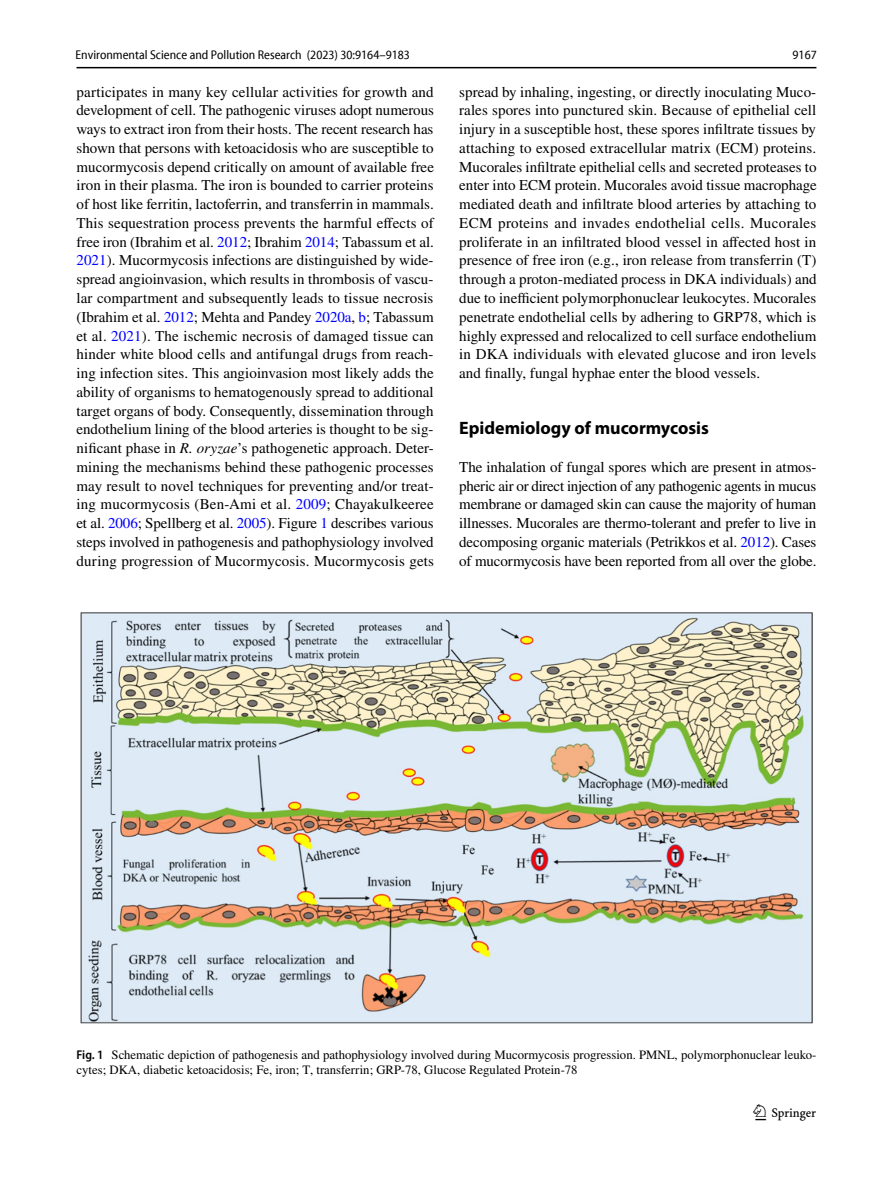
<style>
.page{position:relative;width:893px;height:1187px;background:#fff}
.page>*{position:absolute;margin:0;border:0;box-sizing:border-box;transform-origin:0 0}
.t1{font:22.5px "Springnew Regular 2";color:#000}
.t2{font:700 18px "Myriad Pro";color:#000}
.t3{font:15px/18.8px "STIX";letter-spacing:.005em;color:#000;text-align:justify}
.t4{font:12.75px/15px "STIX";color:#000}
.t5{font:semi-condensed 12.75px "Myriad Pro Unic";color:#000}
.s1{color:#00f}
.s2{font-style:italic}
.s3{font-family:"Myriad Pro";font-weight:600;font-stretch:semi-condensed}
</style>
<div class="page">
<hr style="left:77px;top:67px;width:739px;height:1px;background:#000">
<img style="left:81px;top:613px;width:731px;height:410px">
<p class="t5" style="left:76px;top:50px;width:336px">Environmental Science and Pollution Research (2023) 30:9164–9183</p>
<p class="t5" style="left:792px;top:50px;width:26px">9167</p>
<p class="t3" style="left:77px;top:83px;width:359px">participates in many key cellular activities for growth and development of cell. The pathogenic viruses adopt numerous ways to extract iron from their hosts. The recent research has shown that persons with ketoacidosis who are susceptible to mucormycosis depend critically on amount of available free iron in their plasma. The iron is bounded to carrier proteins of host like ferritin, lactoferrin, and transferrin in mammals.<br>This sequestration process prevents the harmful effects of free iron (Ibrahim et al. <span class="s1">2012</span>; Ibrahim <span class="s1">2014</span>; Tabassum et al.<br><span class="s1">2021</span>). Mucormycosis infections are distinguished by wide&shy;spread angioinvasion, which results in thrombosis of vascu&shy;lar compartment and subsequently leads to tissue necrosis (Ibrahim et al. <span class="s1">2012</span>; Mehta and Pandey <span class="s1">2020a</span>, <span class="s1">b</span>; Tabassum et al. <span class="s1">2021</span>). The ischemic necrosis of damaged tissue can hinder white blood cells and antifungal drugs from reach&shy;ing infection sites. This angioinvasion most likely adds the ability of organisms to hematogenously spread to additional target organs of body. Consequently, dissemination through endothelium lining of the blood arteries is thought to be sig&shy;nificant phase in <span class="s2">R. oryzae</span>’s pathogenetic approach. Deter&shy;mining the mechanisms behind these pathogenic processes may result to novel techniques for preventing and/or treat&shy;ing mucormycosis (Ben-Ami et al. <span class="s1">2009</span>; Chayakulkeeree et al. <span class="s1">2006</span>; Spellberg et al. <span class="s1">2005</span>). Figure <span class="s1">1</span> describes various steps involved in pathogenesis and pathophysiology involved during progression of Mucormycosis. Mucormycosis gets</p>
<p class="t3" style="left:459px;top:83px;width:359px">spread by inhaling, ingesting, or directly inoculating Muco&shy;rales spores into punctured skin. Because of epithelial cell injury in a susceptible host, these spores infiltrate tissues by attaching to exposed extracellular matrix (ECM) proteins.<br>Mucorales infiltrate epithelial cells and secreted proteases to enter into ECM protein. Mucorales avoid tissue macrophage mediated death and infiltrate blood arteries by attaching to ECM proteins and invades endothelial cells. Mucorales proliferate in an infiltrated blood vessel in affected host in presence of free iron (e.g., iron release from transferrin (T) through a proton-mediated process in DKA individuals) and due to inefficient polymorphonuclear leukocytes. Mucorales penetrate endothelial cells by adhering to GRP78, which is highly expressed and relocalized to cell surface endothelium in DKA individuals with elevated glucose and iron levels and finally, fungal hyphae enter the blood vessels.</p>
<p class="t2" style="left:459px;top:416px;width:251px">Epidemiology of mucormycosis</p>
<p class="t3" style="left:459px;top:458px;width:359px">The inhalation of fungal spores which are present in atmos&shy;pheric air or direct injection of any pathogenic agents in mucus membrane or damaged skin can cause the majority of human illnesses. Mucorales are thermo-tolerant and prefer to live in decomposing organic materials (Petrikkos et al. <span class="s1">2012</span>). Cases of mucormycosis have been reported from all over the globe.</p>
<p class="t4" style="left:77px;top:1047px;width:741px"><span class="s3">Fig. 1</span> Schematic depiction of pathogenesis and pathophysiology involved during Mucormycosis progression. PMNL, polymorphonuclear leuko&shy;cytes; DKA, diabetic ketoacidosis; Fe, iron; T, transferrin; GRP-78, Glucose Regulated Protein-78</p>
<h1 class="t1" style="left:755px;top:1104px;width:62px">1 3</h1>
</div>
